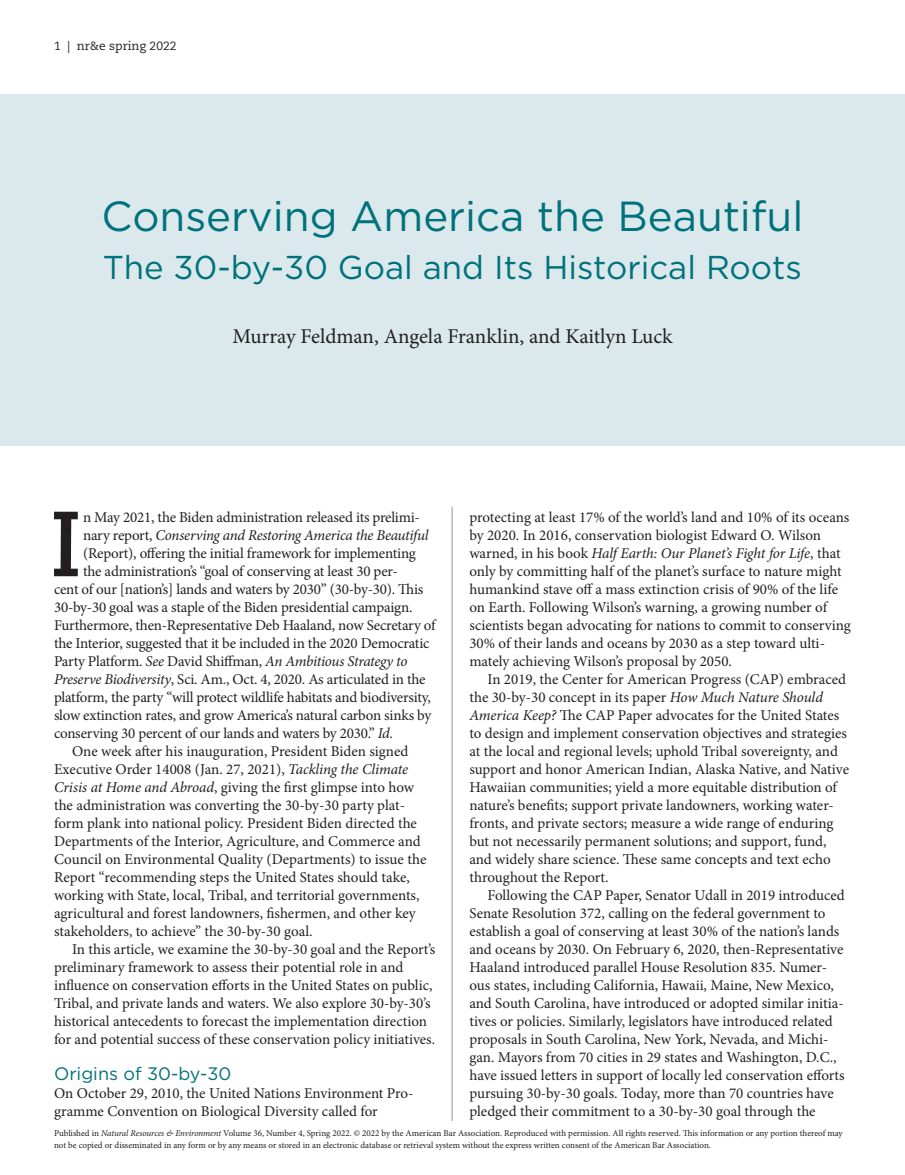
<style>
.page{position:relative;width:905px;height:1175px;background:#fff}
.page>*{position:absolute;margin:0;border:0;box-sizing:border-box;transform-origin:0 0}
.body-dropcap_pbody{font:700 92.1px "Caecilia LT Std";color:#231f20}
.feature_title{font:42px "Gotham";color:#00727c}
.feature_subtitle{font:33px "Gotham";color:#00727c}
.byline_author{font:21px "Minion Pro";letter-spacing:-.005em;color:#231f20}
.subhead1_sh1{font:18px "Gotham";color:#00727c}
.body_pbody{font:15px/18px "Minion Pro";color:#231f20}
.body-dropcap_pbody-2{font:15px "Minion Pro";letter-spacing:-.015em;color:#231f20}
.body-first_pbody{font:15px/18px "Minion Pro";color:#231f20}
.body-dropcap_pbody-3{font:italic 15px "Minion Pro";letter-spacing:-.02em;color:#231f20}
.t1{font:12px "Caecilia LT Std";color:#231f20}
.t2{font:9px/12px "Minion Pro";color:#231f20}
.s1{font-style:normal}
.s2{font-style:italic}
</style>
<div class="page">
<div style="left:0;top:94px;width:905px;height:352px;background:#dbe9ec"></div>
<hr style="left:452px;top:507px;width:1px;height:614px;background:#939598">
<p class="t1" style="left:54px;top:39px;width:124px">1 | nr&amp;e spring 2022</p>
<p class="feature_title" style="left:102px;top:189px;width:703px">Conserving America the Beautiful</p>
<p class="feature_subtitle" style="left:103px;top:246px;width:700px">The 30-by-30 Goal and Its Historical Roots</p>
<p class="byline_author" style="left:232px;top:322px;width:442px">Murray Feldman, Angela Franklin, and Kaitlyn Luck</p>
<p class="body-dropcap_pbody" style="left:50px;top:490px;width:34px">I</p>
<p class="body-dropcap_pbody-2" style="left:83px;top:507px;width:338px">n May 2021, the Biden administration released its prelimi-</p>
<p class="body-dropcap_pbody-3" style="left:83px;top:525px;width:347px"><span class="s1">nary report,</span> Conserving and Restoring America the Beautiful</p>
<p class="body-dropcap_pbody-2" style="left:83px;top:543px;width:334px">(Report), offering the initial framework for implementing</p>
<p class="body-dropcap_pbody-2" style="left:83px;top:561px;width:316px">the administration’s “goal of conserving at least 30 per-</p>
<p class="body-dropcap_pbody-2" style="left:54px;top:579px;width:371px">cent of our [nation’s] lands and waters by 2030” (30-by-30). This</p>
<p class="body-dropcap_pbody-2" style="left:54px;top:597px;width:360px">30-by-30 goal was a staple of the Biden presidential campaign.</p>
<p class="body-dropcap_pbody-2" style="left:54px;top:615px;width:383px">Furthermore, then-Representative Deb Haaland, now Secretary of</p>
<p class="body-dropcap_pbody-2" style="left:54px;top:633px;width:377px">the Interior, suggested that it be included in the 2020 Democratic</p>
<p class="body-dropcap_pbody-2" style="left:54px;top:651px;width:355px">Party Platform. <span class="s2">See</span> David Shiffman, <span class="s2">An Ambitious Strategy to</span></p>
<p class="body-dropcap_pbody-2" style="left:54px;top:669px;width:373px"><span class="s2">Preserve Biodiversity</span>, Sci. Am., Oct. 4, 2020. As articulated in the</p>
<p class="body-dropcap_pbody-2" style="left:54px;top:687px;width:378px">platform, the party “will protect wildlife habitats and biodiversity,</p>
<p class="body-dropcap_pbody-2" style="left:54px;top:705px;width:379px">slow extinction rates, and grow America’s natural carbon sinks by</p>
<p class="body-dropcap_pbody-2" style="left:54px;top:723px;width:341px">conserving 30 percent of our lands and waters by 2030.” <span class="s2">Id.</span></p>
<p class="body_pbody" style="left:54px;top:742px;width:374px;text-indent:18px">One week after his inauguration, President Biden signed Executive Order 14008 (Jan. 27, 2021), <span class="s2">Tackling the Climate Crisis at Home and Abroad</span>, giving the first glimpse into how the administration was converting the 30-by-30 party plat&shy;form plank into national policy. President Biden directed the Departments of the Interior, Agriculture, and Commerce and Council on Environmental Quality (Departments) to issue the Report “recommending steps the United States should take, working with State, local, Tribal, and territorial governments, agricultural and forest landowners, fishermen, and other key stakeholders, to achieve” the 30-by-30 goal.</p>
<p class="body_pbody" style="left:54px;top:940px;width:383px;text-indent:18px">In this article, we examine the 30-by-30 goal and the Report’s preliminary framework to assess their potential role in and influence on conservation efforts in the United States on public, Tribal, and private lands and waters. We also explore 30-by-30’s historical antecedents to forecast the implementation direction for and potential success of these conservation policy initiatives.</p>
<p class="subhead1_sh1" style="left:54px;top:1062px;width:179px">Origins of 30-by-30</p>
<p class="body-first_pbody" style="left:54px;top:1084px;width:361px">On October 29, 2010, the United Nations Environment Pro&shy;gramme Convention on Biological Diversity called for</p>
<p class="body-first_pbody" style="left:469px;top:508px;width:383px">protecting at least 17% of the world’s land and 10% of its oceans by 2020. In 2016, conservation biologist Edward O. Wilson warned, in his book <span class="s2">Half Earth: Our Planet’s Fight for Life</span>, that only by committing half of the planet’s surface to nature might humankind stave off a mass extinction crisis of 90% of the life on Earth. Following Wilson’s warning, a growing number of scientists began advocating for nations to commit to conserving 30% of their lands and oceans by 2030 as a step toward ulti&shy;mately achieving Wilson’s proposal by 2050.</p>
<p class="body_pbody" style="left:469px;top:670px;width:381px;text-indent:18px">In 2019, the Center for American Progress (CAP) embraced the 30-by-30 concept in its paper <span class="s2">How Much Nature Should America Keep?</span> The CAP Paper advocates for the United States to design and implement conservation objectives and strategies at the local and regional levels; uphold Tribal sovereignty, and support and honor American Indian, Alaska Native, and Native Hawaiian communities; yield a more equitable distribution of nature’s benefits; support private landowners, working water&shy;fronts, and private sectors; measure a wide range of enduring but not necessarily permanent solutions; and support, fund, and widely share science. These same concepts and text echo throughout the Report.</p>
<p class="body_pbody" style="left:469px;top:886px;width:377px;text-indent:18px">Following the CAP Paper, Senator Udall in 2019 introduced Senate Resolution 372, calling on the federal government to establish a goal of conserving at least 30% of the nation’s lands and oceans by 2030. On February 6, 2020, then-Representative Haaland introduced parallel House Resolution 835. Numer&shy;ous states, including California, Hawaii, Maine, New Mexico, and South Carolina, have introduced or adopted similar initia&shy;tives or policies. Similarly, legislators have introduced related proposals in South Carolina, New York, Nevada, and Michi&shy;gan. Mayors from 70 cities in 29 states and Washington, D.C., have issued letters in support of locally led conservation efforts pursuing 30-by-30 goals. Today, more than 70 countries have pledged their commitment to a 30-by-30 goal through the</p>
<p class="t2" style="left:54px;top:1127px;width:790px">Published in <span class="s2">Natural Resources &amp; Environment</span> Volume 36, Number 4, Spring 2022. © 2022 by the American Bar Association. Reproduced with permission. All rights reserved. This information or any portion thereof may not be copied or disseminated in any form or by any means or stored in an electronic database or retrieval system without the express written consent of the American Bar Association.</p>
</div>
